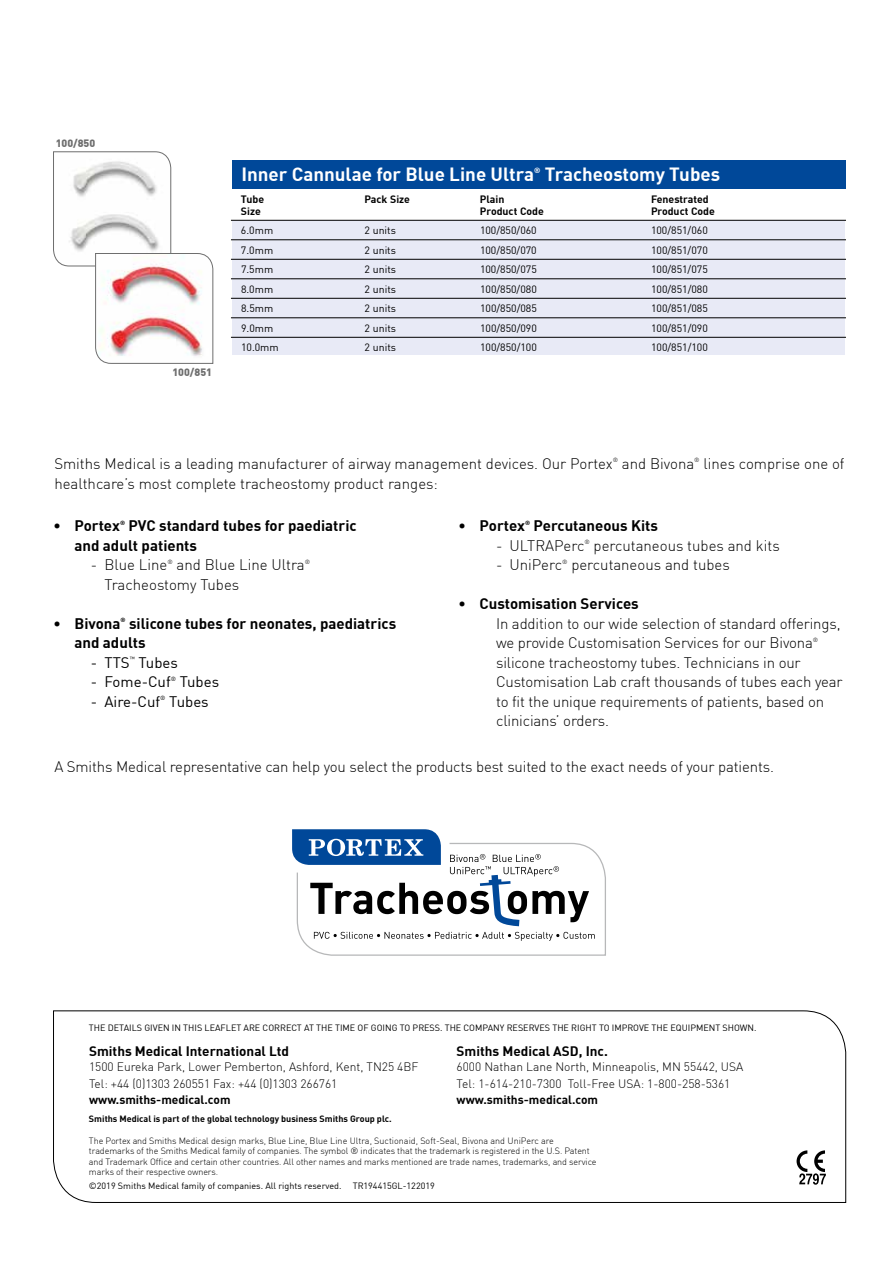
<style>
.page{position:relative;width:893px;height:1263px;background:#fff}
.page>*{position:absolute;margin:0;border:0;box-sizing:border-box;transform-origin:0 0}
.t1{font:700 18.75px "DIN";color:#fff}
.t2{font:300 15px/19.5px "DIN";letter-spacing:-.01em;color:#000}
.t3{font:700 15px/19.5px "DIN";color:#000}
.t4{font:15px "DIN";color:#000}
.t5{font:700 13.5px "DIN";color:#000}
.t6{font:300 12px/16.5px "DIN";color:#000}
.t7{font:700 12px "DIN";color:#000}
.t8{font:10.5px "DIN";color:#000}
.t9{font:700 10.5px "DIN";color:#000}
.t10{font:900 10.5px "DIN";color:#6e6e6e}
.t11{font:300 9px/10.5px "DIN";letter-spacing:-.01em;color:#000}
.t12{font:9px "DIN";color:#000}
.t13{font:700 9px "DIN";color:#000}
.t14{font:700 7.5px "DIN";color:#fff}
.t15{font:300 6px "DIN";color:#000}
.t16{font:700 6px "DIN";color:#000}
.t17{font:6px "DIN";color:#000}
</style>
<div class="page">
<svg style="left:53px;top:1010px;width:793px;height:193px"></svg>
<svg style="left:292px;top:829px;width:314px;height:127px"></svg>
<div style="left:544px;top:850px;width:38px;height:14px;background:#fff"></div>
<svg style="left:53px;top:151px;width:161px;height:213px"></svg>
<div style="left:232px;top:220px;width:613px;height:135px;background:#e8eaf6"></div>
<div style="left:232px;top:160px;width:614px;height:29px;background:#004899"></div>
<hr style="left:231px;top:220px;width:615px;height:1px;background:#000">
<hr style="left:231px;top:239px;width:615px;height:1px;background:#000">
<hr style="left:231px;top:259px;width:615px;height:1px;background:#000">
<hr style="left:231px;top:278px;width:615px;height:1px;background:#000">
<hr style="left:231px;top:298px;width:615px;height:1px;background:#000">
<hr style="left:231px;top:317px;width:615px;height:1px;background:#000">
<hr style="left:231px;top:337px;width:615px;height:1px;background:#000">
<svg style="left:796px;top:1150px;width:30px;height:35px"></svg>
<p class="t10" style="left:56px;top:136px;width:41px">100/850</p>
<p class="t10" style="left:172px;top:365px;width:41px">100/851</p>
<p class="t1" style="left:241px;top:162px;width:294px">Inner Cannulae for Blue Line Ultra</p>
<p class="t14" style="left:534px;top:165px;width:8px">®</p>
<p class="t1" style="left:545px;top:162px;width:177px">Tracheostomy Tubes</p>
<p class="t9" style="left:241px;top:192px;width:25px">Tube</p>
<p class="t9" style="left:364px;top:192px;width:47px">Pack Size</p>
<p class="t9" style="left:480px;top:192px;width:26px">Plain</p>
<p class="t9" style="left:651px;top:192px;width:59px">Fenestrated</p>
<p class="t9" style="left:241px;top:204px;width:21px">Size</p>
<p class="t9" style="left:480px;top:204px;width:65px">Product Code</p>
<p class="t9" style="left:651px;top:204px;width:65px">Product Code</p>
<p class="t8" style="left:241px;top:224px;width:34px">6.0mm</p>
<p class="t8" style="left:364px;top:224px;width:33px">2 units</p>
<p class="t8" style="left:480px;top:224px;width:58px">100/850/060</p>
<p class="t8" style="left:651px;top:224px;width:58px">100/851/060</p>
<p class="t8" style="left:241px;top:243px;width:34px">7.0mm</p>
<p class="t8" style="left:364px;top:243px;width:33px">2 units</p>
<p class="t8" style="left:480px;top:243px;width:58px">100/850/070</p>
<p class="t8" style="left:651px;top:243px;width:58px">100/851/070</p>
<p class="t8" style="left:241px;top:263px;width:34px">7.5mm</p>
<p class="t8" style="left:364px;top:263px;width:33px">2 units</p>
<p class="t8" style="left:480px;top:263px;width:58px">100/850/075</p>
<p class="t8" style="left:651px;top:263px;width:58px">100/851/075</p>
<p class="t8" style="left:241px;top:282px;width:34px">8.0mm</p>
<p class="t8" style="left:364px;top:282px;width:33px">2 units</p>
<p class="t8" style="left:480px;top:282px;width:58px">100/850/080</p>
<p class="t8" style="left:651px;top:282px;width:58px">100/851/080</p>
<p class="t8" style="left:241px;top:302px;width:34px">8.5mm</p>
<p class="t8" style="left:365px;top:302px;width:33px">2 units</p>
<p class="t8" style="left:480px;top:302px;width:58px">100/850/085</p>
<p class="t8" style="left:651px;top:302px;width:58px">100/851/085</p>
<p class="t8" style="left:241px;top:321px;width:34px">9.0mm</p>
<p class="t8" style="left:365px;top:321px;width:33px">2 units</p>
<p class="t8" style="left:480px;top:321px;width:58px">100/850/090</p>
<p class="t8" style="left:651px;top:321px;width:58px">100/851/090</p>
<p class="t8" style="left:241px;top:341px;width:39px">10.0mm</p>
<p class="t8" style="left:365px;top:341px;width:33px">2 units</p>
<p class="t8" style="left:480px;top:341px;width:58px">100/850/100</p>
<p class="t8" style="left:651px;top:341px;width:58px">100/851/100</p>
<p class="t2" style="left:54px;top:454px;width:560px">Smiths Medical is a leading manufacturer of airway management devices. Our Portex</p>
<p class="t15" style="left:613px;top:456px;width:7px">®</p>
<p class="t2" style="left:622px;top:454px;width:74px">and Bivona</p>
<p class="t15" style="left:694px;top:456px;width:7px">®</p>
<p class="t2" style="left:703px;top:454px;width:143px">lines comprise one of</p>
<p class="t2" style="left:54px;top:473px;width:385px">healthcare’s most complete tracheostomy product ranges:</p>
<p class="t3" style="left:53px;top:515px;width:68px">• Portex</p>
<p class="t16" style="left:120px;top:518px;width:7px">®</p>
<p class="t3" style="left:74px;top:515px;width:284px;text-indent:54px">PVC standard tubes for paediatric and adult patients</p>
<p class="t2" style="left:91px;top:555px;width:78px">- Blue Line</p>
<p class="t15" style="left:167px;top:558px;width:7px">®</p>
<p class="t2" style="left:177px;top:555px;width:130px">and Blue Line Ultra</p>
<p class="t15" style="left:305px;top:558px;width:7px">®</p>
<p class="t2" style="left:104px;top:574px;width:136px">Tracheostomy Tubes</p>
<p class="t3" style="left:53px;top:613px;width:68px">• Bivona</p>
<p class="t16" style="left:120px;top:616px;width:7px">®</p>
<p class="t3" style="left:74px;top:613px;width:323px;text-indent:55px">silicone tubes for neonates, paediatrics and adults</p>
<p class="t4" style="left:91px;top:653px;width:40px">- TTS</p>
<p class="t17" style="left:130px;top:655px;width:7px">™</p>
<p class="t4" style="left:139px;top:653px;width:41px">Tubes</p>
<p class="t4" style="left:91px;top:672px;width:81px">- Fome-Cuf</p>
<p class="t17" style="left:171px;top:675px;width:7px">®</p>
<p class="t4" style="left:180px;top:672px;width:41px">Tubes</p>
<p class="t4" style="left:91px;top:692px;width:71px">- Aire-Cuf</p>
<p class="t17" style="left:160px;top:694px;width:7px">®</p>
<p class="t4" style="left:169px;top:692px;width:41px">Tubes</p>
<p class="t3" style="left:459px;top:515px;width:68px">• Portex</p>
<p class="t16" style="left:525px;top:518px;width:7px">®</p>
<p class="t3" style="left:534px;top:515px;width:126px">Percutaneous Kits</p>
<p class="t2" style="left:496px;top:535px;width:90px">- ULTRAPerc</p>
<p class="t15" style="left:584px;top:538px;width:7px">®</p>
<p class="t2" style="left:594px;top:535px;width:188px">percutaneous tubes and kits</p>
<p class="t2" style="left:496px;top:555px;width:68px">- UniPerc</p>
<p class="t15" style="left:562px;top:558px;width:7px">®</p>
<p class="t2" style="left:571px;top:555px;width:160px">percutaneous and tubes</p>
<p class="t3" style="left:459px;top:593px;width:182px">• Customisation Services</p>
<p class="t2" style="left:496px;top:613px;width:346px">In addition to our wide selection of standard offerings, we provide Customisation Services for our Bivona</p>
<p class="t15" style="left:813px;top:636px;width:7px">®</p>
<p class="t2" style="left:496px;top:652px;width:348px">silicone tracheostomy tubes. Technicians in our Customisation Lab craft thousands of tubes each year to fit the unique requirements of patients, based on clinicians’ orders.</p>
<p class="t2" style="left:54px;top:756px;width:721px">A Smiths Medical representative can help you select the products best suited to the exact needs of your patients.</p>
<p class="t12" style="left:89px;top:1022px;width:669px">THE DETAILS GIVEN IN THIS LEAFLET ARE CORRECT AT THE TIME OF GOING TO PRESS. THE COMPANY RESERVES THE RIGHT TO IMPROVE THE EQUIPMENT SHOWN.</p>
<p class="t5" style="left:89px;top:1042px;width:202px">Smiths Medical International Ltd</p>
<p class="t6" style="left:89px;top:1058px;width:331px">1500 Eureka Park, Lower Pemberton, Ashford, Kent, TN25 4BF<br>Tel: +44 (0)1303 260551 Fax: +44 (0)1303 266761</p>
<p class="t7" style="left:89px;top:1092px;width:143px">www.smiths-medical.com</p>
<p class="t13" style="left:89px;top:1113px;width:304px">Smiths Medical is part of the global technology business Smiths Group plc.</p>
<p class="t5" style="left:457px;top:1042px;width:153px">Smiths Medical ASD, Inc.</p>
<p class="t6" style="left:457px;top:1058px;width:288px">6000 Nathan Lane North, Minneapolis, MN 55442, USA<br>Tel: 1-614-210-7300 Toll-Free USA: 1-800-258-5361</p>
<p class="t7" style="left:457px;top:1092px;width:143px">www.smiths-medical.com</p>
<p class="t11" style="left:89px;top:1135px;width:509px">The Portex and Smiths Medical design marks, Blue Line, Blue Line Ultra, Suctionaid, Soft-Seal, Bivona and UniPerc are trademarks of the Smiths Medical family of companies. The symbol ® indicates that the trademark is registered in the U.S. Patent and Trademark Office and certain other countries. All other names and marks mentioned are trade names, trademarks, and service marks of their respective owners.</p>
<p class="t12" style="left:89px;top:1180px;width:347px">©2019 Smiths Medical family of companies. All rights reserved. TR194415GL-122019</p>
</div>
